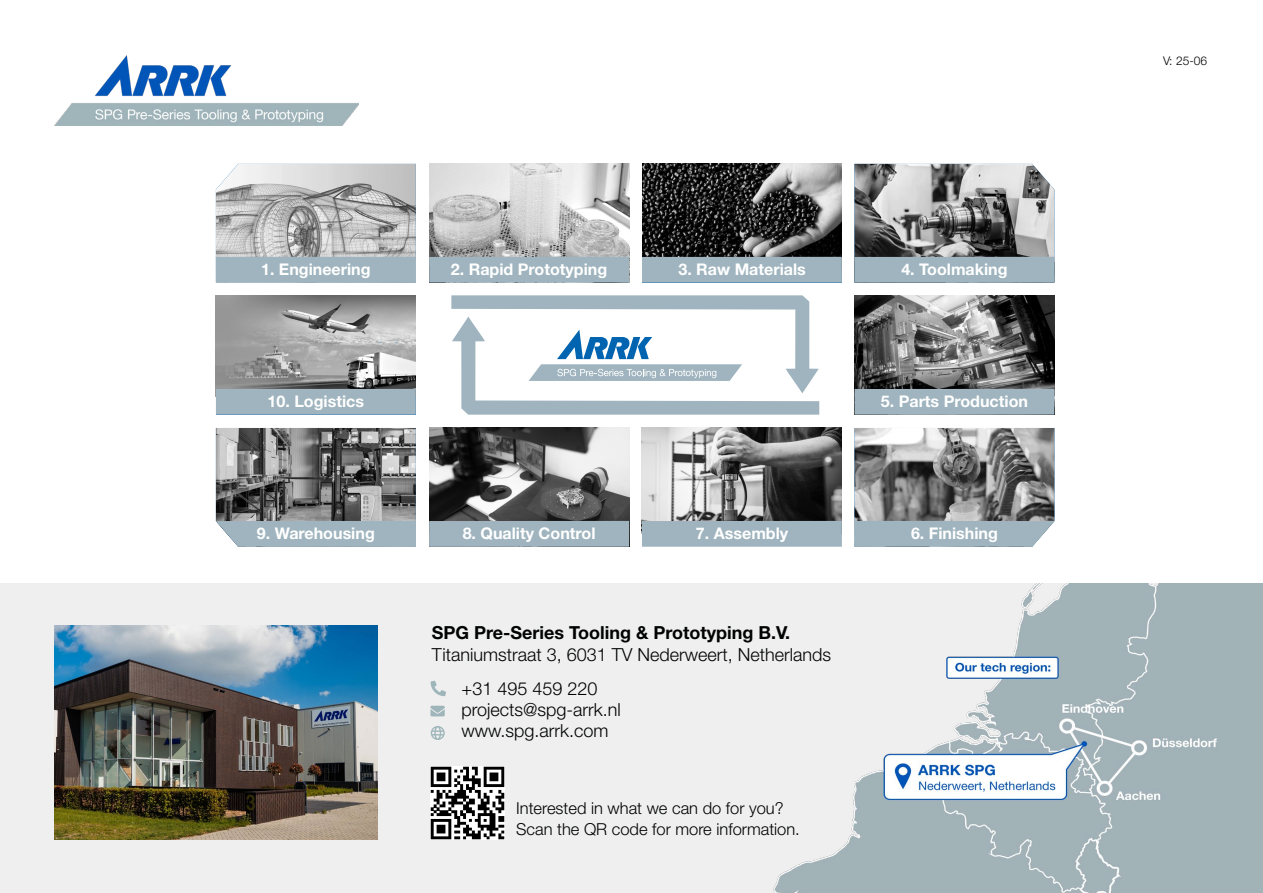
<style>
.page{position:relative;width:1263px;height:893px;background:#fff}
.page>*{position:absolute;margin:0;border:0;box-sizing:border-box;transform-origin:0 0}
.t1{font:300 18px/21px "Helvetica Neue LT Std";color:#010202}
.t2{font:700 18px "Helvetica Neue LT Std";color:#010202}
.t3{font:300 18px "Helvetica Neue LT Std";color:#000}
.t4{font:300 16.5px/21px "Helvetica Neue LT Std";color:#010202}
.t5{font:700 16.05px "Helvetica Neue LT Std";color:#fff}
.t6{font:300 12px "Helvetica Neue LT Std";color:#010202}
</style>
<div class="page">
<div style="left:0;top:583px;width:1263px;height:310px;background:#efefef"></div>
<img style="left:773px;top:583px;width:490px;height:310px">
<svg style="left:431px;top:681px;width:15px;height:15px"></svg>
<svg style="left:430px;top:706px;width:15px;height:10px"></svg>
<img style="left:431px;top:766px;width:73px;height:74px">
<svg style="left:431px;top:726px;width:14px;height:14px"></svg>
<img style="left:54px;top:625px;width:324px;height:214px">
<img style="left:54px;top:55px;width:304px;height:71px">
<img style="left:216px;top:296px;width:200px;height:93px">
<img style="left:216px;top:164px;width:200px;height:93px">
<img style="left:854px;top:164px;width:200px;height:93px">
<img style="left:429px;top:164px;width:200px;height:93px">
<img style="left:429px;top:428px;width:200px;height:93px">
<img style="left:642px;top:164px;width:200px;height:93px">
<img style="left:642px;top:428px;width:200px;height:93px">
<img style="left:854px;top:296px;width:200px;height:93px">
<svg style="left:216px;top:428px;width:200px;height:119px;background:#818587"></svg>
<div style="left:216px;top:389px;width:200px;height:26px;background:#9fb4be"></div>
<div style="left:216px;top:257px;width:200px;height:26px;background:#9fb4be"></div>
<div style="left:429px;top:257px;width:200px;height:26px;background:#9fb4be"></div>
<div style="left:642px;top:257px;width:200px;height:26px;background:#9fb4be"></div>
<div style="left:854px;top:257px;width:200px;height:26px;background:#9fb4be"></div>
<div style="left:854px;top:389px;width:200px;height:26px;background:#9fb4be"></div>
<div style="left:642px;top:521px;width:200px;height:26px;background:#9fb4be"></div>
<div style="left:429px;top:521px;width:200px;height:26px;background:#9fb4be"></div>
<svg style="left:854px;top:428px;width:200px;height:119px;background:#8d9294"></svg>
<svg style="left:451px;top:295px;width:368px;height:120px"></svg>
<p class="t5" style="left:261px;top:259px;width:111px">1. Engineering</p>
<p class="t5" style="left:451px;top:259px;width:158px">2. Rapid Prototyping</p>
<p class="t5" style="left:678px;top:259px;width:129px">3. Raw Materials</p>
<p class="t5" style="left:901px;top:259px;width:108px">4. Toolmaking</p>
<p class="t5" style="left:268px;top:391px;width:98px">10. Logistics</p>
<p class="t5" style="left:881px;top:391px;width:149px">5. Parts Production</p>
<p class="t5" style="left:257px;top:523px;width:119px">9. Warehousing</p>
<p class="t5" style="left:463px;top:523px;width:134px">8. Quality Control</p>
<p class="t5" style="left:696px;top:523px;width:94px">7. Assembly</p>
<p class="t5" style="left:911px;top:523px;width:88px">6. Finishing</p>
<p class="t2" style="left:432px;top:621px;width:360px">SPG Pre-Series Tooling &amp; Prototyping B.V.</p>
<p class="t1" style="left:432px;top:644px;width:401px">Titaniumstraat 3, 6031 TV Nederweert, Netherlands</p>
<p class="t3" style="left:461px;top:677px;width:137px">+31 495 459 220</p>
<p class="t1" style="left:461px;top:698px;width:161px">projects@spg-arrk.nl www.spg.arrk.com</p>
<p class="t4" style="left:516px;top:797px;width:285px">Interested in what we can do for you?<br>Scan the QR code for more information.</p>
<p class="t6" style="left:1163px;top:53px;width:46px">V: 25-06</p>
</div>
